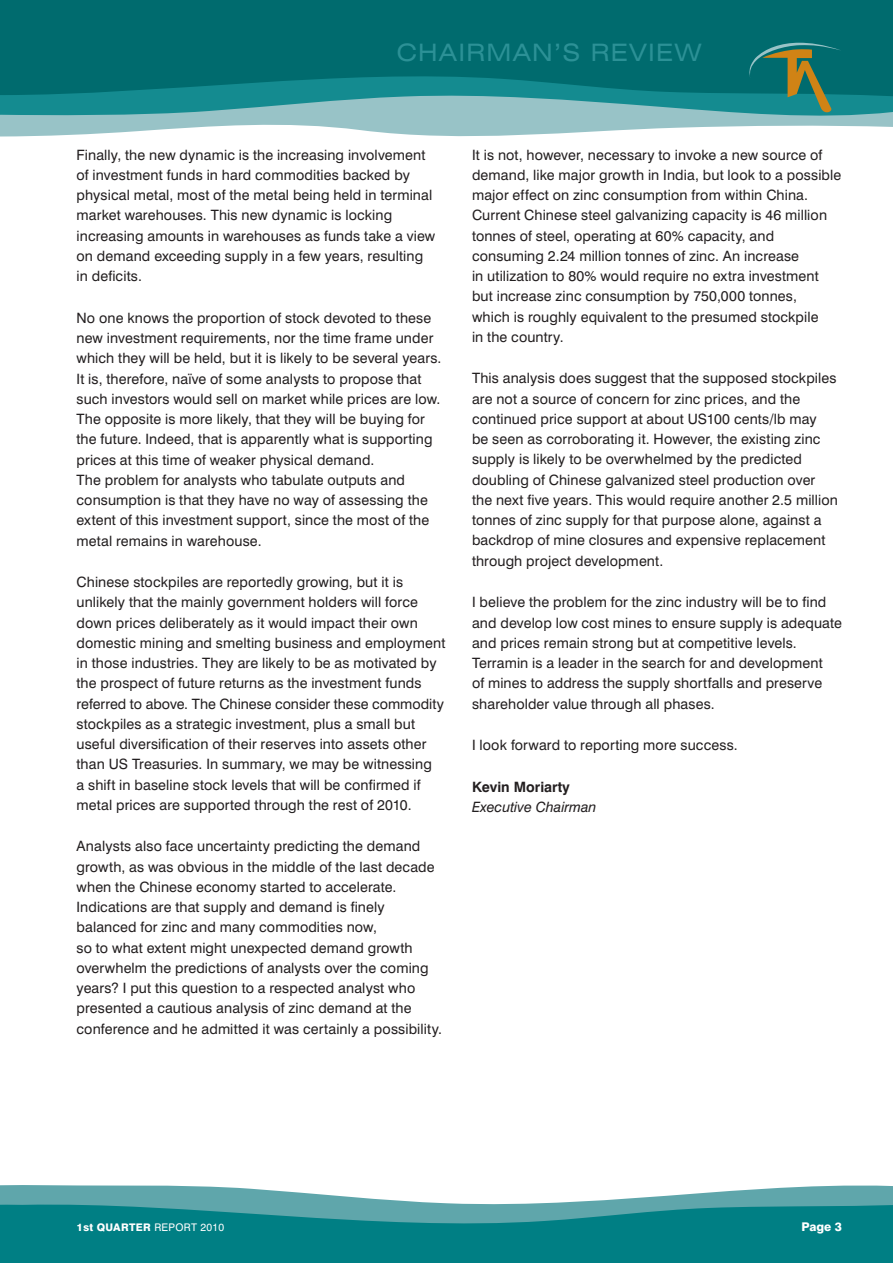
<style>
.page{position:relative;width:893px;height:1263px;background:#fff}
.page>*{position:absolute;margin:0;border:0;box-sizing:border-box;transform-origin:0 0}
.t1{font:expanded 24px "Swiss 721 BT";letter-spacing:.05em;color:#2c9196}
.t2{font:14.25px/20.2px "Swiss 721 BT";letter-spacing:.01em;color:#231f20}
.t3{font:italic 14.25px "Swiss 721 BT";color:#231f20}
.t4{font:700 14.25px "Swiss 721 BT";color:#231f20}
.t5{font:800 12px "Swiss 721 BT";color:#fff}
.t6{font:800 10.5px "Swiss 721 BT";letter-spacing:.025em;color:#fff}
.t7{font:10.5px "Swiss 721 BT";color:#fff}
.s1{font-weight:400}
</style>
<div class="page">
<svg style="left:0;top:120px;width:893px;height:17px;fill:#98c3c7"></svg>
<svg style="left:0;top:97px;width:893px;height:23px;background:#62acb0"></svg>
<svg style="left:0;top:0;width:893px;height:97px;background:#026e71"></svg>
<svg style="left:748px;top:43px;width:93px;height:70px;background:#307a68"></svg>
<svg style="left:0;top:1185px;width:893px;height:16px;fill:#5fa6ab"></svg>
<svg style="left:0;top:1201px;width:893px;height:62px;background:#13868b"></svg>
<h1 class="t1" style="left:397px;top:38px;width:306px">CHAI RMAN’S REVI EW</h1>
<p class="t2" style="left:77px;top:144px;width:360px">Finally, the new dynamic is the increasing involvement of investment funds in hard commodities backed by physical metal, most of the metal being held in terminal market warehouses. This new dynamic is locking increasing amounts in warehouses as funds take a view on demand exceeding supply in a few years, resulting in deficits.</p>
<p class="t2" style="left:77px;top:307px;width:366px">No one knows the proportion of stock devoted to these new investment requirements, nor the time frame under which they will be held, but it is likely to be several years.<br>It is, therefore, naïve of some analysts to propose that such investors would sell on market while prices are low.<br>The opposite is more likely, that they will be buying for the future. Indeed, that is apparently what is supporting prices at this time of weaker physical demand.<br>The problem for analysts who tabulate outputs and consumption is that they have no way of assessing the extent of this investment support, since the most of the metal remains in warehouse.</p>
<p class="t2" style="left:77px;top:572px;width:370px">Chinese stockpiles are reportedly growing, but it is unlikely that the mainly government holders will force down prices deliberately as it would impact their own domestic mining and smelting business and employment in those industries. They are likely to be as motivated by the prospect of future returns as the investment funds referred to above. The Chinese consider these commodity stockpiles as a strategic investment, plus a small but useful diversification of their reserves into assets other than US Treasuries. In summary, we may be witnessing<br>a shift in baseline stock levels that will be confirmed if metal prices are supported through the rest of 2010.</p>
<p class="t2" style="left:77px;top:836px;width:367px">Analysts also face uncertainty predicting the demand growth, as was obvious in the middle of the last decade when the Chinese economy started to accelerate.<br>Indications are that supply and demand is finely balanced for zinc and many commodities now,<br>so to what extent might unexpected demand growth overwhelm the predictions of analysts over the coming years? I put this question to a respected analyst who presented a cautious analysis of zinc demand at the conference and he admitted it was certainly a possibility.</p>
<p class="t2" style="left:472px;top:144px;width:371px">It is not, however, necessary to invoke a new source of demand, like major growth in India, but look to a possible major effect on zinc consumption from within China.<br>Current Chinese steel galvanizing capacity is 46 million tonnes of steel, operating at 60% capacity, and consuming 2.24 million tonnes of zinc. An increase<br>in utilization to 80% would require no extra investment but increase zinc consumption by 750,000 tonnes,<br>which is roughly equivalent to the presumed stockpile<br>in the country.</p>
<p class="t2" style="left:472px;top:368px;width:367px">This analysis does suggest that the supposed stockpiles are not a source of concern for zinc prices, and the continued price support at about US100 cents/lb may<br>be seen as corroborating it. However, the existing zinc supply is likely to be overwhelmed by the predicted doubling of Chinese galvanized steel production over the next five years. This would require another 2.5 million tonnes of zinc supply for that purpose alone, against a backdrop of mine closures and expensive replacement through project development.</p>
<p class="t2" style="left:472px;top:592px;width:371px">I believe the problem for the zinc industry will be to find and develop low cost mines to ensure supply is adequate and prices remain strong but at competitive levels.<br>Terramin is a leader in the search for and development<br>of mines to address the supply shortfalls and preserve shareholder value through all phases.</p>
<p class="t2" style="left:472px;top:735px;width:267px">I look forward to reporting more success.</p>
<p class="t4" style="left:472px;top:778px;width:99px">Kevin Moriarty</p>
<p class="t3" style="left:472px;top:798px;width:126px">Executive Chairman</p>
<p class="t6" style="left:77px;top:1221px;width:107px">1ST QUARTER <span class="s1">Report</span></p>
<p class="t7" style="left:200px;top:1221px;width:25px">2010</p>
<p class="t5" style="left:801px;top:1219px;width:42px">PAGE 3</p>
</div>
